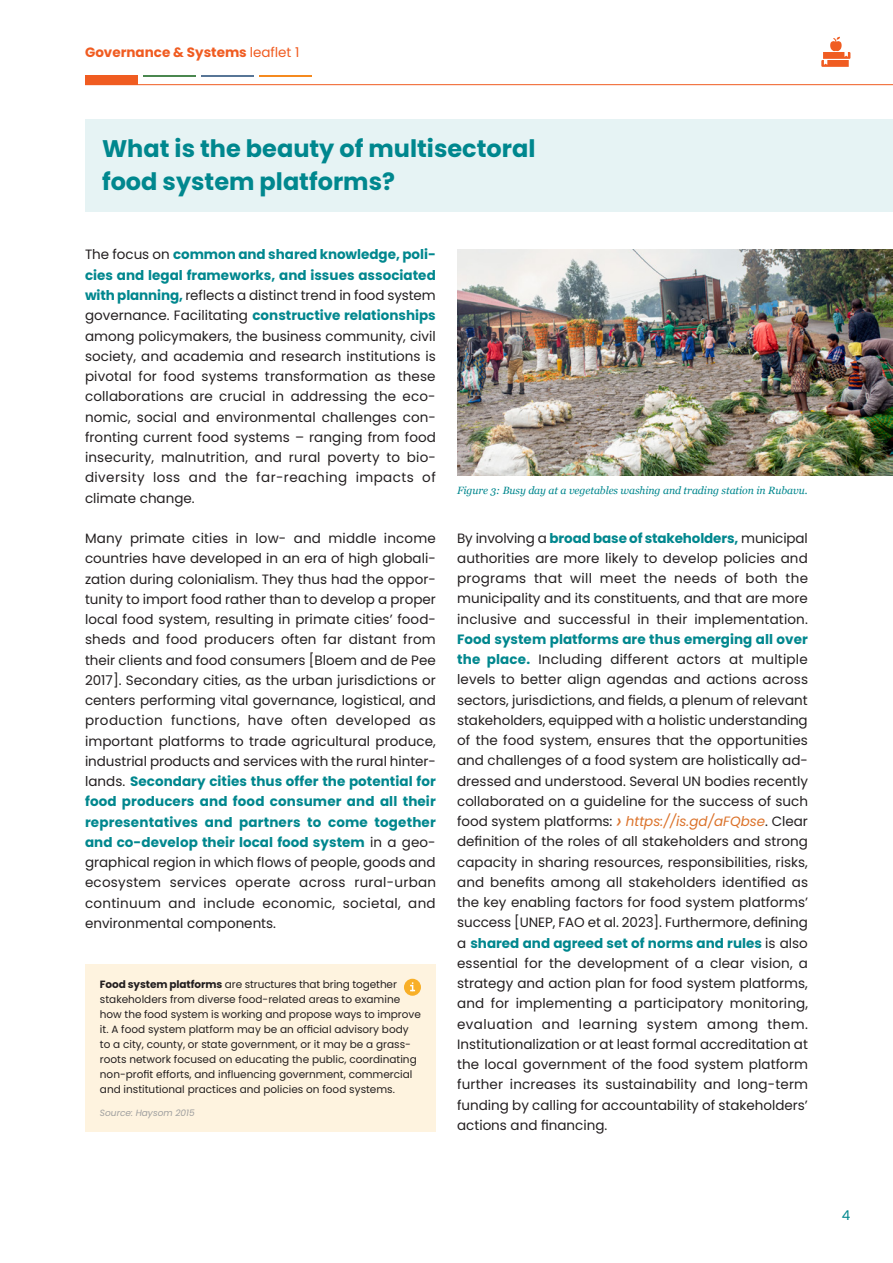
<style>
.page{position:relative;width:893px;height:1263px;background:#fff}
.page>*{position:absolute;margin:0;border:0;box-sizing:border-box;transform-origin:0 0}
.t1{font:700 24px/33px "Poppins";color:#00878e}
.t2{font:13.5px/20.2px "Poppins";letter-spacing:.01em;color:#231f20;text-align:justify}
.t3{font:700 13.5px "Poppins";color:#f05c21}
.t4{font:13.5px "Poppins";color:#00878e}
.t5{font:10.5px/15px "Poppins";color:#231f20}
.t6{font:italic 10.5px "Georgia";letter-spacing:-.005em;color:#00878e}
.t7{font:italic 9px "Poppins";color:#9f9f9f}
.s1{font-weight:400}
.s2{font-weight:700;color:#00878e}
.s3{font-style:italic;font-size:20.25px;color:#db722a}
.s4{font-style:italic;color:#db722a}
.s5{font-weight:700}
</style>
<div class="page">
<img style="left:457px;top:249px;width:436px;height:227px">
<div style="left:85px;top:119px;width:808px;height:92px;background:#e6f3f4"></div>
<div style="left:85px;top:964px;width:351px;height:167px;background:#fef3df"></div>
<div style="left:404px;top:979px;width:17px;height:17px;background:#f8af28;border-radius:50%"></div>
<svg style="left:410px;top:982px;width:6px;height:10px"></svg>
<hr style="left:85px;top:84px;width:808px;height:1px;background:#f05c21">
<div style="left:85px;top:75px;width:53px;height:10px;background:#f05c21"></div>
<hr style="left:143px;top:75px;width:53px;height:2px;background:#4a874f">
<hr style="left:201px;top:75px;width:53px;height:2px;background:#577596">
<hr style="left:259px;top:75px;width:53px;height:2px;background:#f58a1f">
<svg style="left:821px;top:37px;width:29px;height:30px"></svg>
<p class="t3" style="left:85px;top:44px;width:216px">Governance &amp; Systems <span class="s1">leaflet 1</span></p>
<h1 class="t1" style="left:102px;top:132px;width:435px">What is the beauty of multisectoral food system platforms?</h1>
<p class="t2" style="left:85px;top:245px;width:352px;text-align:left">The focus on <span class="s2">common and shared knowledge, poli&shy;cies and legal frameworks, and issues associated with planning,</span> reflects a distinct trend in food system governance. Facilitating <span class="s2">constructive relationships </span>among policymakers, the business community, civil society, and academia and research institutions is pivotal for food systems transformation as these collaborations are crucial in addressing the eco&shy;nomic, social and environmental challenges con&shy;fronting current food systems – ranging from food insecurity, malnutrition, and rural poverty to bio&shy;diversity loss and the far-reaching impacts of climate change.</p>
<p class="t2" style="left:85px;top:528px;width:353px">Many primate cities in low- and middle income countries have developed in an era of high globali&shy;zation during colonialism. They thus had the oppor&shy;tunity to import food rather than to develop a proper local food system, resulting in primate cities’ food&shy;sheds and food producers often far distant from their clients and food consumers [Bloem and de Pee 2017]. Secondary cities, as the urban jurisdictions or centers performing vital governance, logistical, and production functions, have often developed as important platforms to trade agricultural produce, industrial products and services with the rural hinter&shy;lands. <span class="s2">Secondary cities thus offer the potential for food producers and food consumer and all their representatives and partners to come together and co-develop their local food system</span> in a geo&shy;graphical region in which flows of people, goods and ecosystem services operate across rural-urban continuum and include economic, societal, and environmental components.</p>
<p class="t2" style="left:457px;top:528px;width:352px">By involving a <span class="s2">broad base of stakeholders,</span> municipal authorities are more likely to develop policies and programs that will meet the needs of both the municipality and its constituents, and that are more inclusive and successful in their implementation.</p>
<p class="t6" style="left:457px;top:483px;width:352px">Figure 3: Busy day at a vegetables washing and trading station in Rubavu.</p>
<p class="t2" style="left:457px;top:629px;width:353px"><span class="s2">Food system platforms are thus emerging all over the place.</span> Including different actors at multiple levels to better align agendas and actions across sectors, jurisdictions, and fields, a plenum of relevant stakeholders, equipped with a holistic understanding of the food system, ensures that the opportunities and challenges of a food system are holistically ad&shy;dressed and understood. Several UN bodies recently collaborated on a guideline for the success of such food system platforms: <span class="s3">›</span> <span class="s4">https://is.gd/aFQbse</span>. Clear definition of the roles of all stakeholders and strong capacity in sharing resources, responsibilities, risks, and benefits among all stakeholders identified as the key enabling factors for food system platforms’ success [UNEP, FAO et al. 2023]. Furthermore, defining a <span class="s2">shared and agreed set of norms and rules</span> is also essential for the development of a clear vision, a strategy and action plan for food system platforms, and for implementing a participatory monitoring, evaluation and learning system among them.<br>Institutionalization or at least formal accreditation at the local government of the food system platform further increases its sustainability and long-term funding by calling for accountability of stakeholders’ actions and financing.</p>
<p class="t5" style="left:100px;top:976px;width:322px"><span class="s5">Food system platforms</span> are structures that bring together stakeholders from diverse food-related areas to examine how the food system is working and propose ways to improve it. A food system platform may be an official advisory body to a city, county, or state government, or it may be a grass&shy;roots network focused on educating the public, coordinating non-profit efforts, and influencing government, commercial and institutional practices and policies on food systems.</p>
<p class="t7" style="left:100px;top:1108px;width:96px">Source: Haysom 2015</p>
<p class="t4" style="left:842px;top:1208px;width:10px">4</p>
</div>
